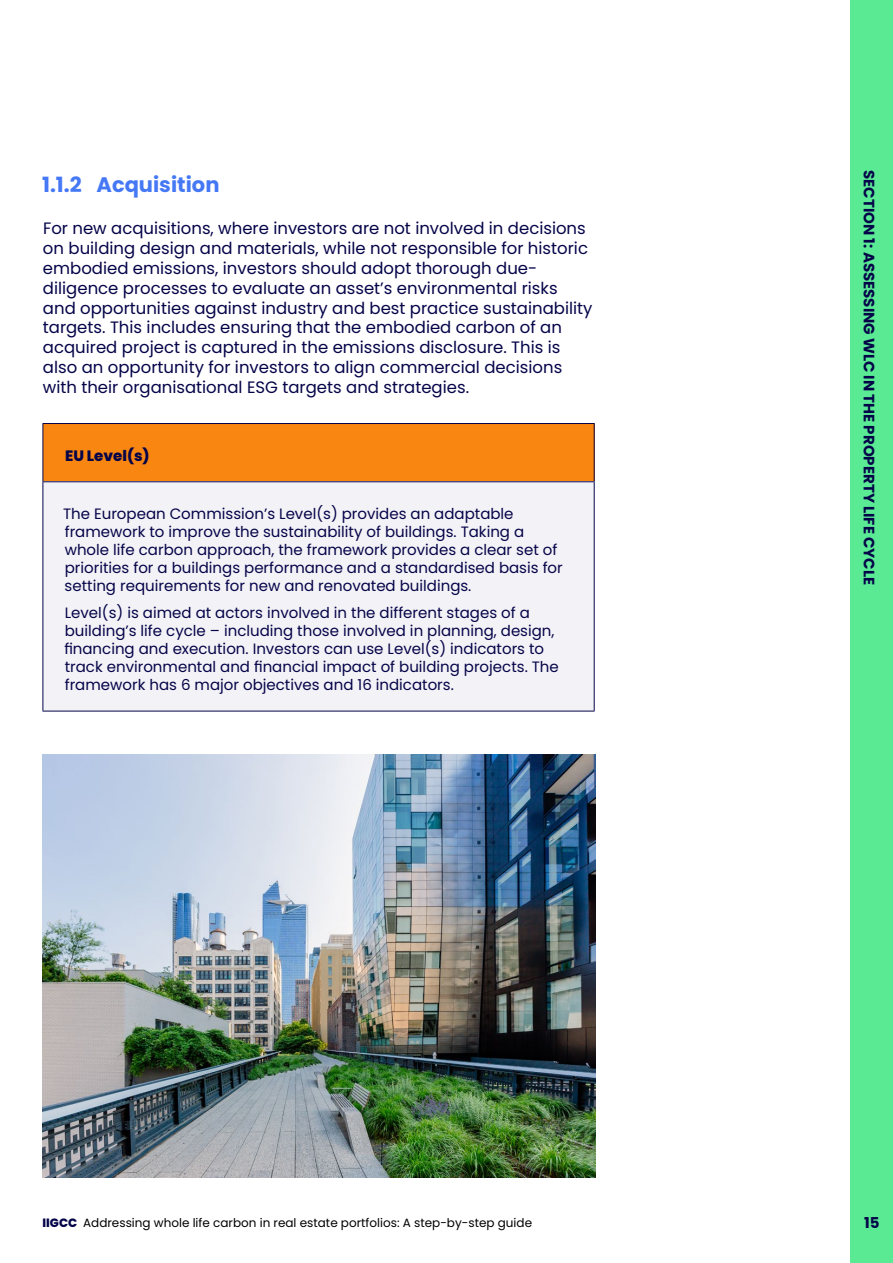
<style>
.page{position:relative;width:893px;height:1263px;background:#fff}
.page>*{position:absolute;margin:0;border:0;box-sizing:border-box;transform-origin:0 0}
.t1{font:700 21px "Poppins";color:#4578f5}
.t2{font:16.5px/19.8px "Poppins";color:#050449}
.t3{font:15px/18px "Poppins";color:#050449}
.t4{font:700 15px "Poppins";color:#050449}
.t5{font:800 15px "Poppins";color:#050449}
.t6{font:12px "Poppins";color:#000}
.s1{font-weight:800;color:#050449}
</style>
<div class="page">
<div style="left:43px;top:423px;width:551px;height:59px;background:#f88610"></div>
<div style="left:43px;top:482px;width:551px;height:229px;background:#f3f2f6"></div>
<hr style="left:43px;top:423px;width:552px;height:1px;background:#050449">
<hr style="left:43px;top:424px;width:1px;height:57px;background:#050449">
<hr style="left:594px;top:424px;width:1px;height:57px;background:#050449">
<hr style="left:43px;top:481px;width:552px;height:1px;background:#050449">
<hr style="left:43px;top:482px;width:1px;height:229px;background:#050449">
<hr style="left:594px;top:482px;width:1px;height:229px;background:#050449">
<hr style="left:43px;top:711px;width:552px;height:1px;background:#050449">
<div style="left:850px;top:0;width:43px;height:1263px;background:#59ea93"></div>
<img style="left:43px;top:755px;width:552px;height:423px">
<h1 class="t1" style="left:42px;top:173px;width:179px">1.1.2 Acquisition</h1>
<p class="t2" style="left:43px;top:219px;width:551px">For new acquisitions, where investors are not involved in decisions on building design and materials, while not responsible for historic embodied emissions, investors should adopt thorough due&shy;diligence processes to evaluate an asset’s environmental risks and opportunities against industry and best practice sustainability targets. This includes ensuring that the embodied carbon of an acquired project is captured in the emissions disclosure. This is also an opportunity for investors to align commercial decisions with their organisational ESG targets and strategies.</p>
<p class="t5" style="left:65px;top:447px;width:86px">EU Level(s)</p>
<p class="t3" style="left:63px;top:505px;width:501px">The European Commission’s Level(s) provides an adaptable framework to improve the sustainability of buildings. Taking a whole life carbon approach, the framework provides a clear set of priorities for a buildings performance and a standardised basis for setting requirements for new and renovated buildings.</p>
<p class="t3" style="left:64px;top:604px;width:496px">Level(s) is aimed at actors involved in the different stages of a building’s life cycle – including those involved in planning, design, financing and execution. Investors can use Level(s) indicators to track environmental and financial impact of building projects. The framework has 6 major objectives and 16 indicators.</p>
<p class="t4" style="left:878px;top:170px;width:416px;rotate:90deg">SECTION 1: ASSESSING WLC IN THE PROPERTY LIFE CYCLE</p>
<p class="t6" style="left:43px;top:1215px;width:491px"><span class="s1">IIGCC</span> Addressing whole life carbon in real estate portfolios: A step-by-step guide</p>
<p class="t4" style="left:864px;top:1214px;width:17px">15</p>
</div>
